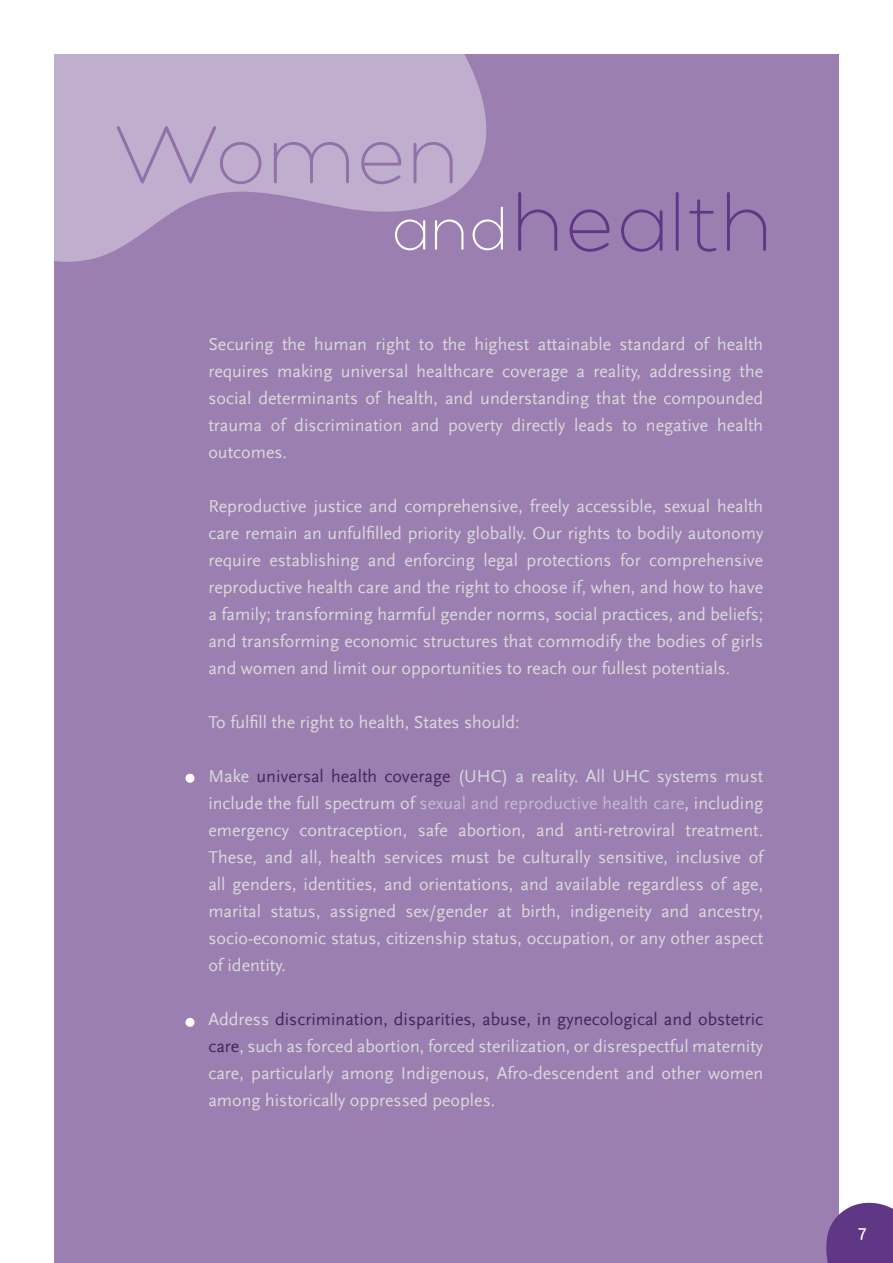
<style>
.page{position:relative;width:893px;height:1263px;background:#fff}
.page>*{position:absolute;margin:0;border:0;box-sizing:border-box;transform-origin:0 0}
.t1{font:300 84px/67.5px "Polly Rounded";color:#603784}
.t2{font:18px/27px "Scala Sans Regular LF";color:#dadada;text-align:justify}
.t3{font:18px "Polly Rounded";color:#fff}
.s1{color:#9071a9}
.s2{font-size:61.5px;color:#fff}
.s3{color:#44245c}
.s4{color:#c4bbd1}
</style>
<div class="page">
<div style="left:54px;top:54px;width:785px;height:1209px;background:#9b7fb1"></div>
<svg style="left:54px;top:54px;width:433px;height:208px;fill:#bfaecd"></svg>
<div style="left:185px;top:774px;width:10px;height:9px;background:#fff;border-radius:50%"></div>
<div style="left:185px;top:1018px;width:10px;height:9px;background:#fff;border-radius:50%"></div>
<svg style="left:826px;top:1202px;width:67px;height:61px;background:#6c468d"></svg>
<h1 class="t1" style="left:391px;top:120px;width:383px;text-indent:-278px"><span class="s1">Women<br></span><span class="s2">and</span> health</h1>
<p class="t2" style="left:208px;top:331px;width:556px">Securing the human right to the highest attainable standard of health requires making universal healthcare coverage a reality, addressing the social determinants of health, and understanding that the compounded trauma of discrimination and poverty directly leads to negative health outcomes.</p>
<p class="t2" style="left:208px;top:493px;width:556px">Reproductive justice and comprehensive, freely accessible, sexual health care remain an unfulfilled priority globally. Our rights to bodily autonomy require establishing and enforcing legal protections for comprehensive reproductive health care and the right to choose if, when, and how to have a family; transforming harmful gender norms, social practices, and beliefs; and transforming economic structures that commodify the bodies of girls and women and limit our opportunities to reach our fullest potentials.</p>
<p class="t2" style="left:208px;top:709px;width:313px">To fulfill the right to health, States should:</p>
<p class="t2" style="left:208px;top:763px;width:556px">Make <span class="s3">universal health coverage</span> (UHC) a reality. All UHC systems must include the full spectrum of <span class="s4">sexual and reproductive health care</span>, including emergency contraception, safe abortion, and anti-retroviral treatment.<br>These, and all, health services must be culturally sensitive, inclusive of all genders, identities, and orientations, and available regardless of age, marital status, assigned sex/gender at birth, indigeneity and ancestry, socio-economic status, citizenship status, occupation, or any other aspect of identity.</p>
<p class="t2" style="left:208px;top:1006px;width:556px">Address <span class="s3">discrimination, disparities, abuse, in gynecological and obstetric care</span>, such as forced abortion, forced sterilization, or disrespectful maternity care, particularly among Indigenous, Afro-descendent and other women among historically oppressed peoples.</p>
<p class="t3" style="left:857px;top:1222px;width:12px">7</p>
</div>
